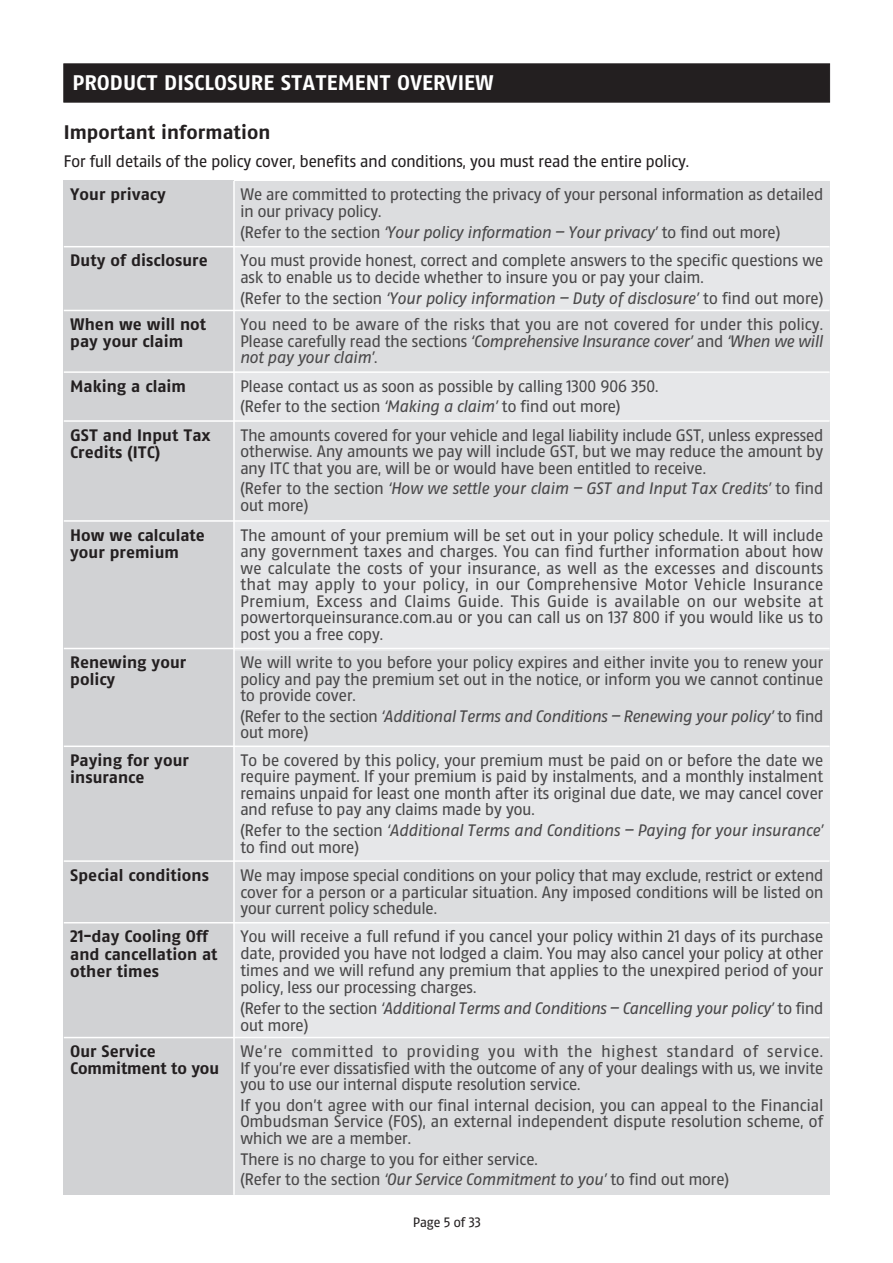
<style>
.page{position:relative;width:893px;height:1263px;background:#fff}
.page>*{position:absolute;margin:0;border:0;box-sizing:border-box;transform-origin:0 0}
.t1{font:700 21px "Altona Sans";color:#fff}
.t2{font:700 19.5px "Altona Sans";color:#231f20}
.t3{font:16.5px/16.5px "Altona Sans";color:#494849;text-align:justify}
.t4{font:italic 16.5px/16.5px "Altona Sans";letter-spacing:-.005em;color:#494849}
.t5{font:700 16.5px/17.2px "Altona Sans";color:#231f20}
.t6{font:16.5px "Altona Sans";color:#231f20}
.t7{font:13.5px "Altona Sans";color:#231f20}
.s1{font-style:italic}
.s2{font-style:normal}
</style>
<div class="page">
<div style="left:63px;top:63px;width:767px;height:40px;background:#231f20;border:1px solid #231f20"></div>
<div style="left:234px;top:861px;width:595px;height:62px;background:#dcdddf"></div>
<div style="left:234px;top:746px;width:595px;height:115px;background:#e6e7e9"></div>
<div style="left:234px;top:649px;width:595px;height:97px;background:#dcdddf"></div>
<div style="left:234px;top:421px;width:595px;height:100px;background:#dcdddf"></div>
<div style="left:234px;top:372px;width:595px;height:49px;background:#e6e7e9"></div>
<div style="left:234px;top:181px;width:595px;height:66px;background:#dcdddf"></div>
<div style="left:64px;top:181px;width:170px;height:1014px;background:#d1d2d4"></div>
<div style="left:234px;top:247px;width:595px;height:63px;background:#e6e7e9"></div>
<div style="left:234px;top:310px;width:595px;height:62px;background:#dcdddf"></div>
<hr style="left:64px;top:246px;width:765px;height:1px;background:#fff">
<hr style="left:64px;top:310px;width:765px;height:1px;background:#fff">
<hr style="left:64px;top:371px;width:765px;height:2px;background:#fff">
<hr style="left:64px;top:420px;width:765px;height:2px;background:#fff">
<div style="left:234px;top:521px;width:595px;height:130px;background:#e6e7e9"></div>
<hr style="left:64px;top:520px;width:765px;height:2px;background:#fff">
<div style="left:234px;top:923px;width:595px;height:115px;background:#e6e7e9"></div>
<div style="left:234px;top:1038px;width:595px;height:157px;background:#dcdddf"></div>
<hr style="left:64px;top:1037px;width:765px;height:1px;background:#fff">
<hr style="left:64px;top:648px;width:765px;height:1px;background:#fff">
<hr style="left:64px;top:746px;width:765px;height:1px;background:#fff">
<hr style="left:64px;top:860px;width:765px;height:2px;background:#fff">
<hr style="left:64px;top:922px;width:765px;height:2px;background:#fff">
<hr style="left:233px;top:181px;width:2px;height:1014px;background:#fff">
<p class="t1" style="left:72px;top:74px;width:423px">PRODUCT DISCLOSURE STATEMENT OVERVIEW</p>
<p class="t2" style="left:64px;top:124px;width:208px">Important information</p>
<p class="t6" style="left:64px;top:154px;width:627px">For full details of the policy cover, benefits and conditions, you must read the entire policy.</p>
<p class="t5" style="left:70px;top:187px;width:97px">Your privacy</p>
<p class="t5" style="left:70px;top:253px;width:139px">Duty of disclosure</p>
<p class="t5" style="left:70px;top:317px;width:138px">When we will not pay your claim</p>
<p class="t5" style="left:70px;top:379px;width:117px">Making a claim</p>
<p class="t3" style="left:240px;top:188px;width:584px">We are committed to protecting the privacy of your personal information as detailed in our privacy policy.</p>
<p class="t3" style="left:240px;top:219px;width:584px;line-height:28.7px">(Refer to the section <span class="s1">‘Your policy information – Your privacy’</span> to find out more)<br>You must provide honest, correct and complete answers to the specific questions we</p>
<p class="t3" style="left:240px;top:268px;width:584px;line-height:20.7px">ask to enable us to decide whether to insure you or pay your claim.<br>(Refer to the section <span class="s1">‘Your policy information – Duty of disclosure’</span> to find out more)</p>
<p class="t3" style="left:240px;top:317px;width:584px">You need to be aware of the risks that you are not covered for under this policy.<br>Please carefully read the sections <span class="s1">‘Comprehensive Insurance cover’</span> and <span class="s1">‘When we will not pay your claim’</span>.</p>
<p class="t3" style="left:240px;top:377px;width:419px;line-height:20.7px">Please contact us as soon as possible by calling 1300 906 350. (Refer to the section <span class="s1">‘Making a claim’</span> to find out more)</p>
<p class="t5" style="left:70px;top:427px;width:142px">GST and Input Tax<br>Credits (ITC)</p>
<p class="t3" style="left:240px;top:428px;width:584px">The amounts covered for your vehicle and legal liability include GST, unless expressed otherwise. Any amounts we pay will include GST, but we may reduce the amount by any ITC that you are, will be or would have been entitled to receive.</p>
<p class="t4" style="left:240px;top:482px;width:584px"><span class="s2">(Refer to the section</span> ‘How we settle your claim – GST and Input Tax Credits’ <span class="s2">to find out more)</span></p>
<p class="t5" style="left:70px;top:527px;width:136px">How we calculate your premium</p>
<p class="t3" style="left:240px;top:528px;width:584px">The amount of your premium will be set out in your policy schedule. It will include any government taxes and charges. You can find further information about how we calculate the costs of your insurance, as well as the excesses and discounts that may apply to your policy, in our Comprehensive Motor Vehicle Insurance Premium, Excess and Claims Guide. This Guide is available on our website at powertorqueinsurance.com.au or you can call us on 137 800 if you would like us to post you a free copy.</p>
<p class="t5" style="left:70px;top:655px;width:117px">Renewing your policy</p>
<p class="t3" style="left:240px;top:655px;width:584px">We will write to you before your policy expires and either invite you to renew your policy and pay the premium set out in the notice, or inform you we cannot continue to provide cover.</p>
<p class="t4" style="left:240px;top:709px;width:584px"><span class="s2">(Refer to the section</span> ‘Additional Terms and Conditions – Renewing your policy’ <span class="s2">to find out more)</span></p>
<p class="t5" style="left:70px;top:753px;width:120px">Paying for your insurance</p>
<p class="t3" style="left:240px;top:753px;width:584px">To be covered by this policy, your premium must be paid on or before the date we require payment. If your premium is paid by instalments, and a monthly instalment remains unpaid for least one month after its original due date, we may cancel cover and refuse to pay any claims made by you.</p>
<p class="t4" style="left:240px;top:823px;width:584px"><span class="s2">(Refer to the section</span> ‘Additional Terms and Conditions – Paying for your insurance’ <span class="s2">to find out more)</span></p>
<p class="t5" style="left:70px;top:868px;width:140px">Special conditions</p>
<p class="t3" style="left:240px;top:868px;width:584px">We may impose special conditions on your policy that may exclude, restrict or extend cover for a person or a particular situation. Any imposed conditions will be listed on your current policy schedule.</p>
<p class="t5" style="left:70px;top:929px;width:149px">21-day Cooling Off and cancellation at other times</p>
<p class="t5" style="left:70px;top:1044px;width:150px">Our Service<br>Commitment to you</p>
<p class="t3" style="left:240px;top:929px;width:584px">You will receive a full refund if you cancel your policy within 21 days of its purchase date, provided you have not lodged a claim. You may also cancel your policy at other times and we will refund any premium that applies to the unexpired period of your policy, less our processing charges.</p>
<p class="t4" style="left:240px;top:1001px;width:584px"><span class="s2">(Refer to the section</span> ‘Additional Terms and Conditions – Cancelling your policy’ <span class="s2">to find out more)</span></p>
<p class="t3" style="left:240px;top:1044px;width:584px">We’re committed to providing you with the highest standard of service.<br>If you’re ever dissatisfied with the outcome of any of your dealings with us, we invite you to use our internal dispute resolution service.</p>
<p class="t3" style="left:240px;top:1098px;width:584px">If you don’t agree with our final internal decision, you can appeal to the Financial Ombudsman Service (FOS), an external independent dispute resolution scheme, of which we are a member.</p>
<p class="t3" style="left:240px;top:1150px;width:490px;line-height:20.7px">There is no charge to you for either service.<br>(Refer to the section <span class="s1">‘Our Service Commitment to you’</span> to find out more)</p>
<p class="t7" style="left:413px;top:1216px;width:69px">Page 5 of 33</p>
</div>
